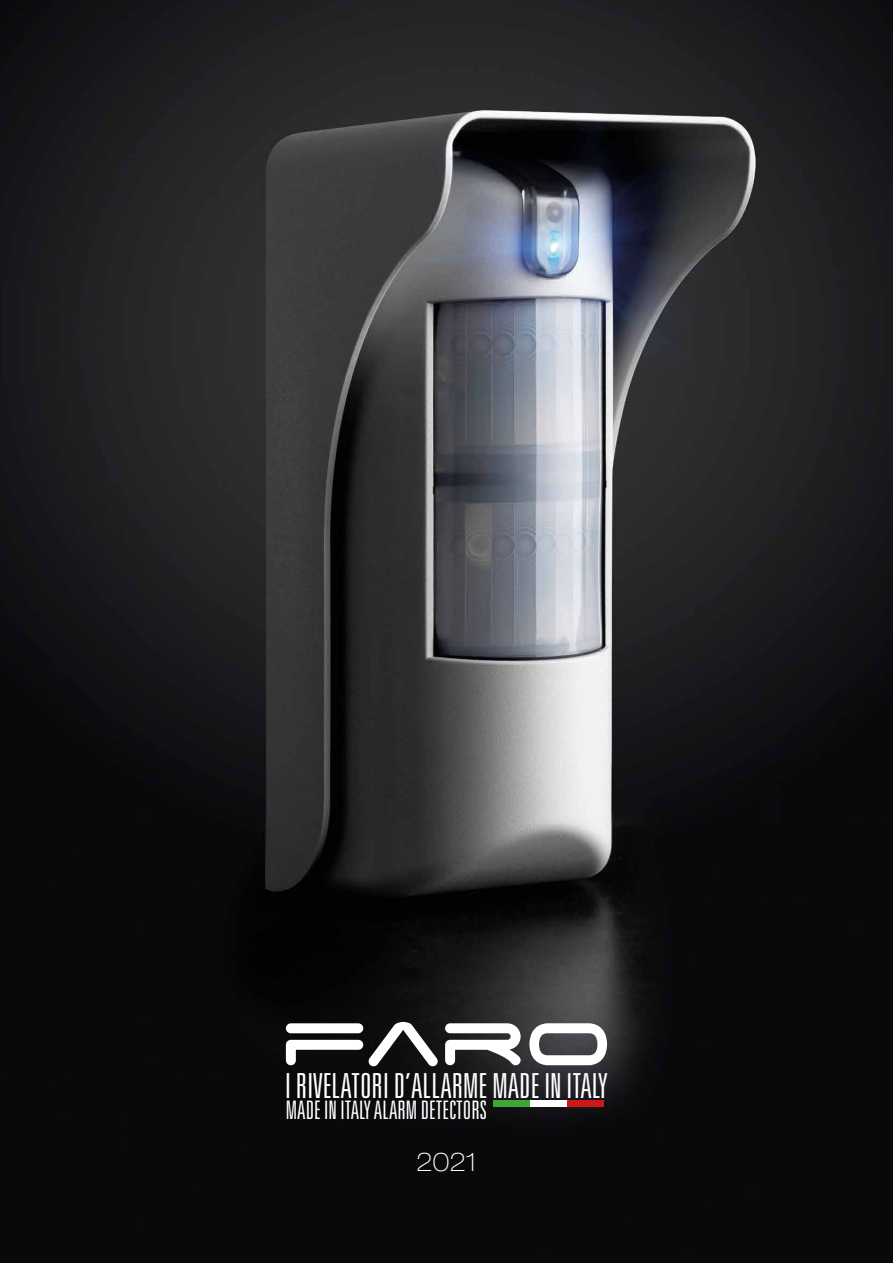
<style>
.page{position:relative;width:893px;height:1263px;background:#fff}
.page>*{position:absolute;margin:0;border:0;box-sizing:border-box;transform-origin:0 0}
.t1{font:300 ultra-condensed 34.5px "Univers";color:#fff}
.t2{font:300 ultra-condensed 25.5px "Univers";color:#fff}
.t3{font:100 expanded 25.5px "Helvetica Neue LT Pro";color:#fff}
</style>
<div class="page">
<img style="left:0;top:0;width:893px;height:1263px">
<svg style="left:529px;top:1023px;width:78px;height:42px"></svg>
<svg style="left:286px;top:1022px;width:152px;height:45px"></svg>
<svg style="left:445px;top:1023px;width:76px;height:42px"></svg>
<div style="left:530px;top:1101px;width:37px;height:6px;background:#fff"></div>
<div style="left:493px;top:1101px;width:37px;height:6px;background:#3fa535"></div>
<div style="left:567px;top:1101px;width:37px;height:6px;background:#cd1719"></div>
<p class="t1" style="left:285px;top:1068px;width:324px">I RIVELATORI D’ALLARME MADE IN ITALY</p>
<p class="t2" style="left:286px;top:1097px;width:203px">MADE IN ITALY ALARM DETECTORS</p>
<p class="t3" style="left:416px;top:1146px;width:62px">2021</p>
</div>
